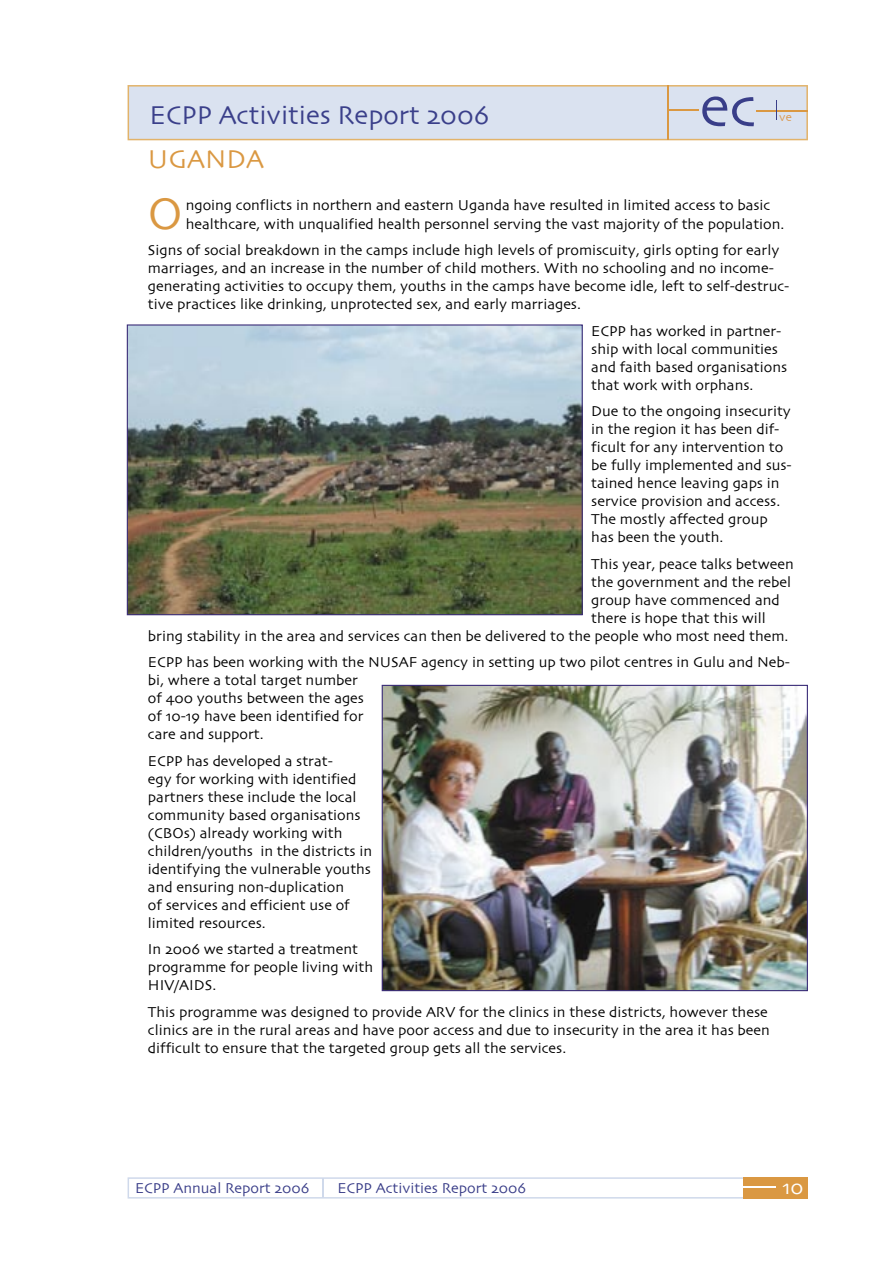
<style>
.page{position:relative;width:893px;height:1263px;background:#fff}
.page>*{position:absolute;margin:0;border:0;box-sizing:border-box;transform-origin:0 0}
.t1{font:58.5px "Skia CC";color:#393e89}
.t2{font:46.2px "Skia CC";color:#da9842}
.t3{font:27px "Skia CC";color:#3a3f8a}
.t4{font:27px "Skia CC";color:#da9842}
.t5{font:21px "Skia CC";color:#fff}
.t6{font:15px/18px "Skia CC";color:#000}
.t7{font:15px "Skia CC";color:#393d88}
.t8{font:12px "Skia CC";color:#da974c}
</style>
<div class="page">
<div style="left:744px;top:1177px;width:64px;height:22px;background:#da9842"></div>
<svg style="left:128px;top:85px;width:680px;height:55px;background:#dadee7"></svg>
<svg style="left:128px;top:1177px;width:648px;height:21px"></svg>
<img style="left:382px;top:685px;width:426px;height:306px">
<img style="left:127px;top:324px;width:456px;height:291px">
<h3 class="t3" style="left:150px;top:101px;width:341px">ECPP Activities Report 2006</h3>
<h1 class="t1" style="left:700px;top:75px;width:58px">ec</h1>
<p class="t8" style="left:779px;top:110px;width:14px">ve</p>
<h3 class="t4" style="left:148px;top:145px;width:118px">UGANDA</h3>
<h2 class="t2" style="left:148px;top:188px;width:36px">O</h2>
<p class="t6" style="left:186px;top:197px;width:600px">ngoing conflicts in northern and eastern Uganda have resulted in limited access to basic healthcare, with unqualified health personnel serving the vast majority of the population.</p>
<p class="t6" style="left:148px;top:241px;width:643px">Signs of social breakdown in the camps include high levels of promiscuity, girls opting for early marriages, and an increase in the number of child mothers. With no schooling and no income&shy;generating activities to occupy them, youths in the camps have become idle, left to self-destruc&shy;tive practices like drinking, unprotected sex, and early marriages.</p>
<p class="t6" style="left:591px;top:322px;width:197px">ECPP has worked in partner&shy;ship with local communities and faith based organisations that work with orphans.</p>
<p class="t6" style="left:591px;top:402px;width:202px">Due to the ongoing insecurity in the region it has been dif&shy;ficult for any intervention to be fully implemented and sus&shy;tained hence leaving gaps in service provision and access.<br>The mostly affected group has been the youth.</p>
<p class="t6" style="left:591px;top:555px;width:204px">This year, peace talks between</p>
<p class="t6" style="left:591px;top:573px;width:201px">the government and the rebel</p>
<p class="t6" style="left:591px;top:591px;width:190px">group have commenced and</p>
<p class="t6" style="left:591px;top:609px;width:176px">there is hope that this will</p>
<p class="t6" style="left:148px;top:627px;width:642px">bring stability in the area and services can then be delivered to the people who most need them.</p>
<p class="t6" style="left:148px;top:653px;width:644px">ECPP has been working with the NUSAF agency in setting up two pilot centres in Gulu and Neb&shy;bi, where a total target number<br>of 400 youths between the ages<br>of 10-19 have been identified for<br>care and support.</p>
<p class="t6" style="left:148px;top:752px;width:226px">ECPP has developed a strat-<br>egy for working with identified partners these include the local community based organisations (CBOs) already working with children/youths in the districts in identifying the vulnerable youths and ensuring non-duplication<br>of services and efficient use of limited resources.</p>
<p class="t6" style="left:148px;top:940px;width:227px">In 2006 we started a treatment programme for people living with<br>HIV/AIDS.</p>
<p class="t6" style="left:148px;top:1003px;width:623px">This programme was designed to provide ARV for the clinics in these districts, however these clinics are in the rural areas and have poor access and due to insecurity in the area it has been difficult to ensure that the targeted group gets all the services.</p>
<p class="t7" style="left:135px;top:1180px;width:176px">ECPP Annual Report 2006</p>
<p class="t7" style="left:337px;top:1180px;width:190px">ECPP Activities Report 2006</p>
<h3 class="t5" style="left:783px;top:1176px;width:23px">10</h3>
</div>
